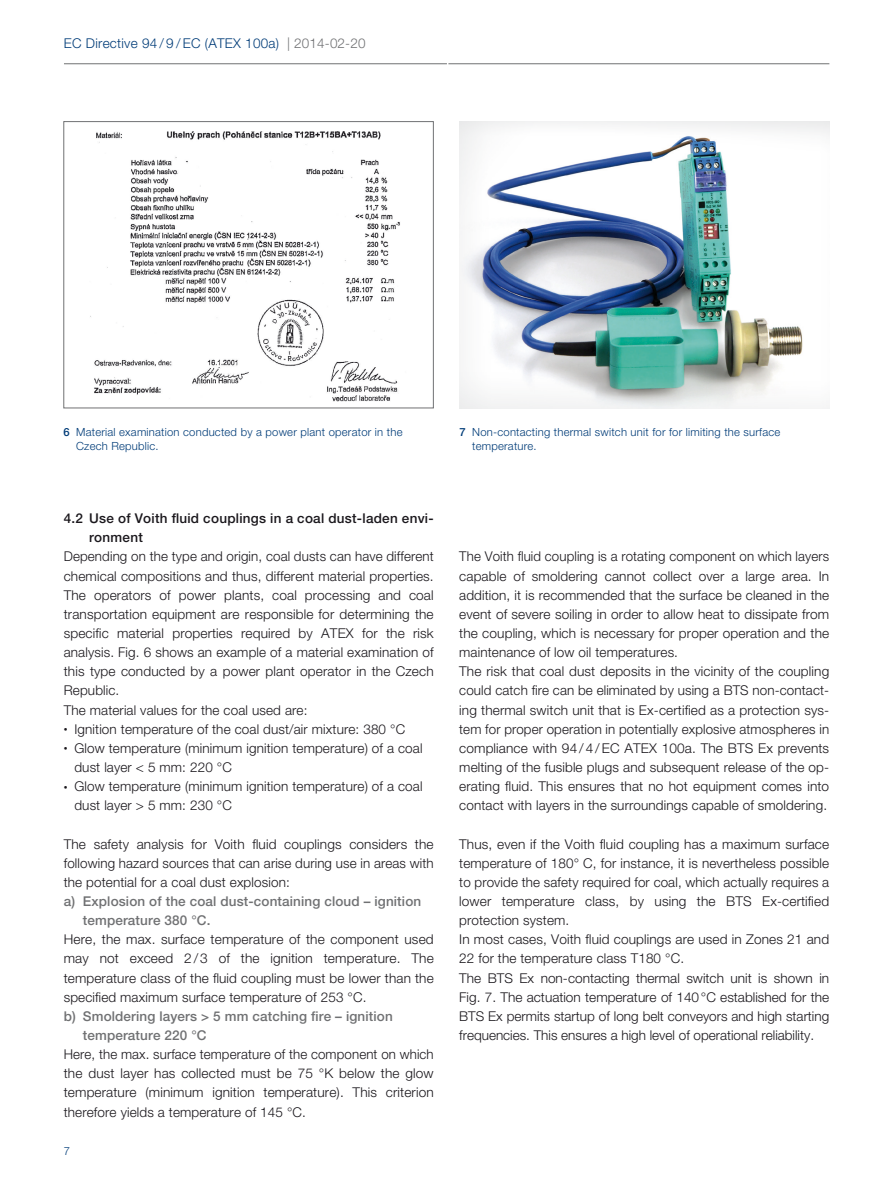
<style>
.page{position:relative;width:893px;height:1191px;background:#fff}
.page>*{position:absolute;margin:0;border:0;box-sizing:border-box;transform-origin:0 0}
.t1{font:300 13.5px/19.2px "Helvetica Neue LT Pro";letter-spacing:.01em;color:#1a171c}
.t2{font:500 13.5px/19.2px "Helvetica Neue LT Pro";letter-spacing:.01em;color:#707173}
.t3{font:500 13.5px/19.2px "Helvetica Neue LT Pro";letter-spacing:.02em;color:#1a171c}
.t4{font:300 13.5px "Helvetica Neue LT Pro";letter-spacing:.02em;color:#003c78}
.t5{font:300 11.25px/14.4px "Helvetica Neue LT Pro";letter-spacing:.02em;color:#003c78}
.s1{color:#707173}
.s2{font-weight:500}
.s3{font-size:7.5px}
</style>
<div class="page">
<hr style="left:64px;top:63px;width:765px;height:1px;background:#707173">
<img style="left:459px;top:121px;width:370px;height:287px">
<hr style="left:447px;top:0;width:1px;height:370px;background:#fff">
<img style="left:90px;top:131px;width:310px;height:271px">
<div style="left:63px;top:121px;width:371px;height:287px;border:1px solid #707173"></div>
<p class="t4" style="left:64px;top:35px;width:303px">EC Directive 94 / 9 / EC (ATEX 100a) <span class="s1">| 2014-02-20</span></p>
<p class="t5" style="left:76px;top:424px;width:328px;text-indent:-13px"><span class="s2">6</span> Material examination conducted by a power plant operator in the<br>Czech Republic.</p>
<p class="t3" style="left:89px;top:508px;width:346px;text-indent:-26px">4.2 Use of Voith fluid couplings in a coal dust-laden envi&shy;ronment</p>
<p class="t1" style="left:64px;top:547px;width:371px">Depending on the type and origin, coal dusts can have different chemical compositions and thus, different material properties.<br>The operators of power plants, coal processing and coal transportation equipment are responsible for determining the specific material properties required by ATEX for the risk analysis. Fig. 6 shows an example of a material examination of this type conducted by a power plant operator in the Czech Republic.<br>The material values for the coal used are:</p>
<p class="t1" style="left:64px;top:719px;width:343px"><span class="s3">•</span> Ignition temperature of the coal dust/air mixture: 380 °C</p>
<p class="t1" style="left:74px;top:738px;width:350px;text-indent:-11px"><span class="s3">•</span> Glow temperature (minimum ignition temperature) of a coal dust layer &lt; 5 mm: 220 °C</p>
<p class="t1" style="left:74px;top:776px;width:350px;text-indent:-11px"><span class="s3">•</span> Glow temperature (minimum ignition temperature) of a coal dust layer &gt; 5 mm: 230 °C</p>
<p class="t1" style="left:64px;top:834px;width:371px;text-align:justify">The safety analysis for Voith fluid couplings considers the following hazard sources that can arise during use in areas with the potential for a coal dust explosion:</p>
<p class="t2" style="left:83px;top:891px;width:340px;text-indent:-19px">a) Explosion of the coal dust-containing cloud – ignition temperature 380 °C.</p>
<p class="t1" style="left:64px;top:929px;width:371px;text-align:justify">Here, the max. surface temperature of the component used may not exceed 2 / 3 of the ignition temperature. The temperature class of the fluid coupling must be lower than the specified maximum surface temperature of 253 °C.</p>
<p class="t2" style="left:83px;top:1006px;width:311px;text-indent:-19px">b) Smoldering layers &gt; 5 mm catching fire – ignition temperature 220 °C</p>
<p class="t1" style="left:64px;top:1044px;width:371px;text-align:justify">Here, the max. surface temperature of the component on which the dust layer has collected must be 75 °K below the glow temperature (minimum ignition temperature). This criterion therefore yields a temperature of 145 °C.</p>
<p class="t5" style="left:64px;top:1143px;width:8px">7</p>
<p class="t5" style="left:472px;top:424px;width:310px;text-indent:-13px"><span class="s2">7</span> Non-contacting thermal switch unit for for limiting the surface temperature.</p>
<p class="t1" style="left:459px;top:547px;width:371px">The Voith fluid coupling is a rotating component on which layers capable of smoldering cannot collect over a large area. In addition, it is recommended that the surface be cleaned in the event of severe soiling in order to allow heat to dissipate from the coupling, which is necessary for proper operation and the maintenance of low oil temperatures.<br>The risk that coal dust deposits in the vicinity of the coupling could catch fire can be eliminated by using a BTS non-contact&shy;ing thermal switch unit that is Ex-certified as a protection sys&shy;tem for proper operation in potentially explosive atmospheres in compliance with 94 / 4 /EC ATEX 100a. The BTS Ex prevents melting of the fusible plugs and subsequent release of the op&shy;erating fluid. This ensures that no hot equipment comes into contact with layers in the surroundings capable of smoldering.</p>
<p class="t1" style="left:459px;top:834px;width:371px">Thus, even if the Voith fluid coupling has a maximum surface temperature of 180° C, for instance, it is nevertheless possible to provide the safety required for coal, which actually requires a lower temperature class, by using the BTS Ex-certified protection system.<br>In most cases, Voith fluid couplings are used in Zones 21 and 22 for the temperature class T180 °C.<br>The BTS Ex non-contacting thermal switch unit is shown in Fig. 7. The actuation temperature of 140°C established for the BTS Ex permits startup of long belt conveyors and high starting frequencies. This ensures a high level of operational reliability.</p>
</div>
